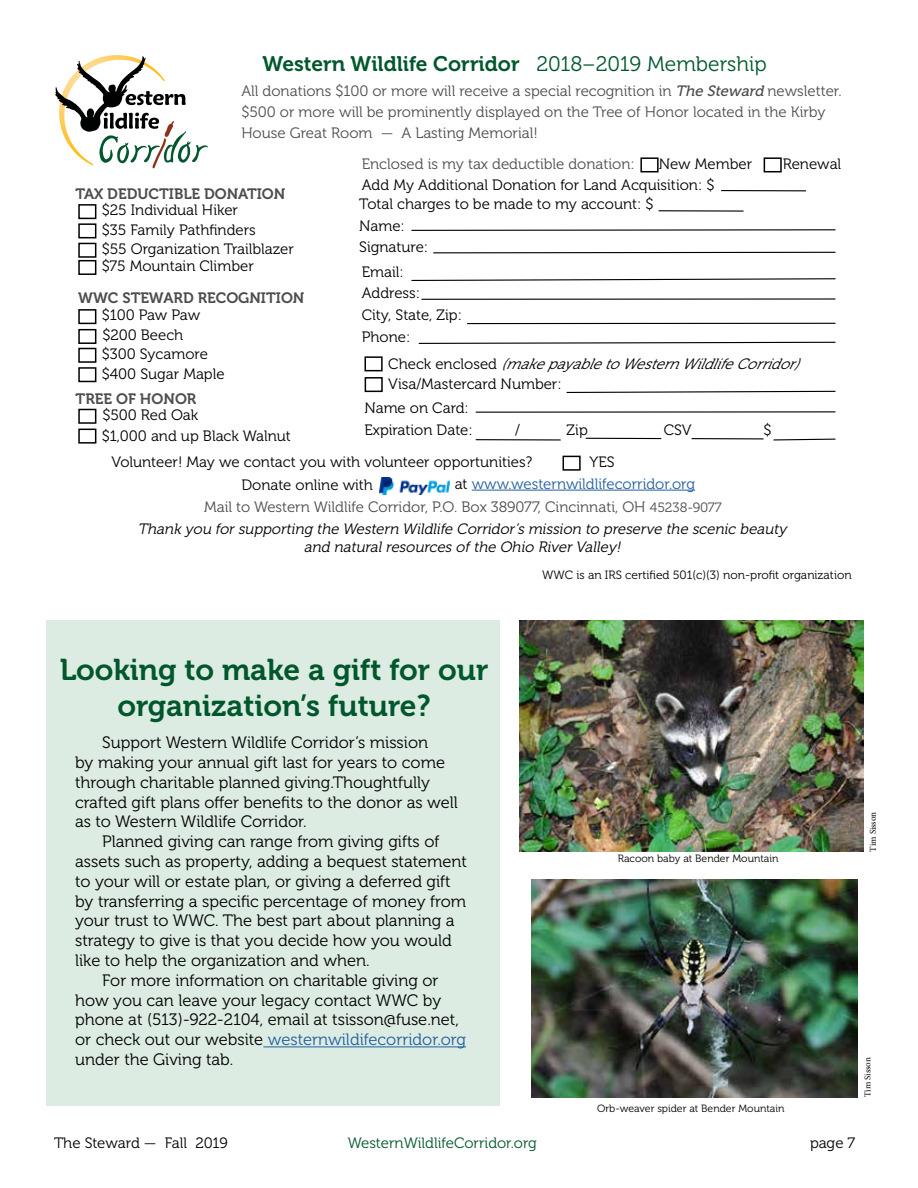
<style>
.page{position:relative;width:918px;height:1188px;background:#fff}
.page>*{position:absolute;margin:0;border:0;box-sizing:border-box;transform-origin:0 0}
.t1{font:30px/36px "Museo 700";color:#00572c;text-align:center}
.t2{font:21px "Museo 700";color:#00572c}
.t3{font:16.5px/19.8px "Museo 300";color:#000}
.t4{font:16.5px "Museo 300";color:#215e9e}
.t5{font:15px/19.5px "Museo 300";color:#000}
.t6{font:15px/21px "Museo 300";color:#4d4d4f}
.t7{font:italic 15px/20px "Museo 300";color:#000}
.t8{font:15px "Museo 700";color:#4d4d4f}
.t9{font:15px "Museo 300";color:#215e9e}
.t10{font:15px "Museo 300";color:#00572c}
.t11{font:12px "Museo 300";color:#000}
.t12{font:10.5px "Museo 300";color:#000}
.t13{font:9px "Minion Pro";letter-spacing:-.005em;color:#000}
.s1{font-family:"Museo 300"}
.s2{font-family:"Museo 500";font-style:italic}
.s3{font-style:normal}
.s4{color:#000}
.s5{font-size:13.5px}
</style>
<div class="page">
<div style="left:46px;top:620px;width:454px;height:485px;background:#ddece3"></div>
<svg style="left:55px;top:56px;width:153px;height:112px"></svg>
<div style="left:78px;top:204px;width:18px;height:15px;border:2px solid #000"></div>
<div style="left:78px;top:223px;width:18px;height:15px;border:2px solid #000"></div>
<div style="left:78px;top:243px;width:18px;height:15px;border:2px solid #000"></div>
<div style="left:78px;top:260px;width:18px;height:15px;border:2px solid #000"></div>
<div style="left:78px;top:309px;width:18px;height:15px;border:2px solid #000"></div>
<div style="left:78px;top:329px;width:18px;height:15px;border:2px solid #000"></div>
<div style="left:78px;top:348px;width:18px;height:15px;border:2px solid #000"></div>
<div style="left:78px;top:367px;width:18px;height:15px;border:2px solid #000"></div>
<div style="left:78px;top:409px;width:18px;height:15px;border:2px solid #000"></div>
<div style="left:78px;top:429px;width:18px;height:15px;border:2px solid #000"></div>
<div style="left:640px;top:157px;width:19px;height:15px;border:2px solid #000"></div>
<div style="left:764px;top:157px;width:18px;height:15px;border:2px solid #000"></div>
<div style="left:563px;top:456px;width:18px;height:15px;border:2px solid #000"></div>
<div style="left:364px;top:356px;width:19px;height:15px;border:2px solid #000"></div>
<div style="left:365px;top:377px;width:18px;height:15px;border:2px solid #000"></div>
<img style="left:379px;top:477px;width:70px;height:17px">
<hr style="left:472px;top:490px;width:223px;height:1px;background:#215e9e">
<svg style="left:433px;top:251px;width:403px;height:3px"></svg>
<svg style="left:411px;top:278px;width:425px;height:3px"></svg>
<hr style="left:421px;top:298px;width:414px;height:2px;background:#000">
<hr style="left:467px;top:323px;width:368px;height:1px;background:#000">
<svg style="left:418px;top:341px;width:418px;height:3px"></svg>
<svg style="left:566px;top:390px;width:270px;height:3px"></svg>
<hr style="left:476px;top:411px;width:359px;height:2px;background:#000">
<hr style="left:476px;top:439px;width:85px;height:2px;background:#000">
<hr style="left:586px;top:438px;width:75px;height:1px;background:#000">
<hr style="left:692px;top:438px;width:72px;height:1px;background:#000">
<svg style="left:773px;top:438px;width:63px;height:3px"></svg>
<img style="left:519px;top:621px;width:345px;height:230px">
<img style="left:532px;top:879px;width:325px;height:218px">
<hr style="left:721px;top:190px;width:85px;height:1px;background:#000">
<hr style="left:659px;top:210px;width:85px;height:2px;background:#000">
<svg style="left:411px;top:229px;width:425px;height:2px"></svg>
<hr style="left:263px;top:1046px;width:203px;height:1px;background:#215e9e">
<p class="t2" style="left:263px;top:52px;width:506px">Western Wildlife Corridor <span class="s1">2018–2019 Membership</span></p>
<p class="t6" style="left:241px;top:80px;width:602px">All donations $100 or more will receive a special recognition in <span class="s2">The Steward</span> newsletter. $500 or more will be prominently displayed on the Tree of Honor located in the Kirby<br>House Great Room — A Lasting Memorial!</p>
<p class="t6" style="left:362px;top:153px;width:274px">Enclosed is my tax deductible donation:</p>
<p class="t5" style="left:659px;top:154px;width:95px">New Member</p>
<p class="t5" style="left:783px;top:154px;width:60px">Renewal</p>
<p class="t5" style="left:362px;top:176px;width:354px">Add My Additional Donation for Land Acquisition: $</p>
<p class="t5" style="left:359px;top:216px;width:47px">Name:</p>
<p class="t5" style="left:362px;top:261px;width:102px;line-height:21.8px">Email:<br>Address:<br>City, State, Zip:<br>Phone:</p>
<p class="t7" style="left:388px;top:354px;width:420px"><span class="s3">C h e c k e n c l o s e d</span> (makepayabletoWesternWildlifeCorridor)<br><span class="s3">Visa/Mastercard Number:</span></p>
<p class="t5" style="left:365px;top:397px;width:110px;line-height:21.9px">Name on Card:<br>Expiration Date:</p>
<p class="t8" style="left:76px;top:185px;width:211px">TAX DEDUCTIBLE DONATION</p>
<p class="t5" style="left:102px;top:201px;width:194px">$25 Individual Hiker<br>$35 Family Pathfinders<br>$55 Organization Trailblazer</p>
<p class="t5" style="left:102px;top:257px;width:153px">$75 Mountain Climber</p>
<p class="t8" style="left:78px;top:290px;width:228px">WWC STEWARD RECOGNITION</p>
<p class="t5" style="left:102px;top:306px;width:124px">$100 Paw Paw $200 Beech<br>$300 Sycamore $400 Sugar Maple</p>
<p class="t8" style="left:76px;top:391px;width:122px">TREE OF HONOR</p>
<p class="t5" style="left:102px;top:405px;width:191px;line-height:20.5px">$500 Red Oak<br>$1,000 and up Black Walnut</p>
<p class="t5" style="left:359px;top:195px;width:296px">Total charges to be made to my account: $</p>
<p class="t5" style="left:359px;top:238px;width:70px">Signature:</p>
<p class="t5" style="left:515px;top:420px;width:6px">/</p>
<p class="t5" style="left:567px;top:420px;width:23px">Zip</p>
<p class="t5" style="left:664px;top:420px;width:29px">CSV</p>
<p class="t5" style="left:764px;top:420px;width:9px">$</p>
<p class="t5" style="left:111px;top:452px;width:422px">Volunteer! May we contact you with volunteer opportunities?</p>
<p class="t5" style="left:590px;top:452px;width:27px">YES</p>
<p class="t5" style="left:241px;top:475px;width:133px">Donate online with</p>
<p class="t9" style="left:455px;top:475px;width:242px"><span class="s4">at</span> www.westernwildlifecorridor.org</p>
<p class="t7" style="left:138px;top:520px;width:653px;line-height:18px;text-align:center">Thank you forsupporting the Western Wildlife Corridor’s mission to preserve the scenic beauty and naturalresources ofthe Ohio RiverValley!</p>
<p class="t11" style="left:542px;top:569px;width:311px">WWC is an IRS certified 501(c)(3) non-profit organization</p>
<p class="t6" style="left:204px;top:497px;width:519px">Mail to Western Wildlife Corridor, P.O. Box 389077, Cincinnati, OH <span class="s5">45238-9077</span></p>
<h1 class="t1" style="left:60px;top:652px;width:430px">Looking to make a gift for our organization’s future?</h1>
<p class="t3" style="left:75px;top:733px;width:384px;text-indent:27px">Support Western Wildlife Corridor’s mission<br>by making your annual gift last for years to come through charitable planned giving.Thoughtfully crafted gift plans offer benefits to the donor as well as to Western Wildlife Corridor.</p>
<p class="t3" style="left:102px;top:832px;width:339px">Planned giving can range from giving gifts of</p>
<p class="t3" style="left:75px;top:852px;width:394px">assets such as property, adding a bequest statement</p>
<p class="t3" style="left:75px;top:872px;width:377px">to your will or estate plan, or giving a deferred gift</p>
<p class="t3" style="left:75px;top:891px;width:393px">by transferring a specific percentage of money from</p>
<p class="t3" style="left:75px;top:911px;width:381px">your trust to WWC. The best part about planning a</p>
<p class="t3" style="left:75px;top:931px;width:378px">strategy to give is that you decide how you would</p>
<p class="t3" style="left:75px;top:951px;width:296px">like to help the organization and when.</p>
<p class="t3" style="left:102px;top:971px;width:338px">For more information on charitable giving or</p>
<p class="t3" style="left:75px;top:990px;width:368px">how you can leave your legacy contact WWC by</p>
<p class="t3" style="left:75px;top:1010px;width:385px">phone at (513)-922-2104, email at tsisson@fuse.net,</p>
<p class="t4" style="left:75px;top:1031px;width:392px"><span class="s4">or check out our website</span> westernwildifecorridor.org</p>
<p class="t3" style="left:75px;top:1050px;width:160px">under the Giving tab.</p>
<p class="t12" style="left:618px;top:853px;width:162px">Racoon baby at Bender Mountain</p>
<p class="t12" style="left:597px;top:1102px;width:189px">Orb-weaver spider at Bender Mountain</p>
<p class="t13" style="left:867px;top:852px;width:41px;rotate:-90deg">Tim Sisson</p>
<p class="t13" style="left:861px;top:1097px;width:41px;rotate:-90deg">Tim Sisson</p>
<p class="t5" style="left:54px;top:1133px;width:175px">The Steward — Fall 2019</p>
<p class="t10" style="left:348px;top:1135px;width:191px">WesternWildlifeCorridor.org</p>
<p class="t5" style="left:810px;top:1133px;width:47px">page 7</p>
</div>
